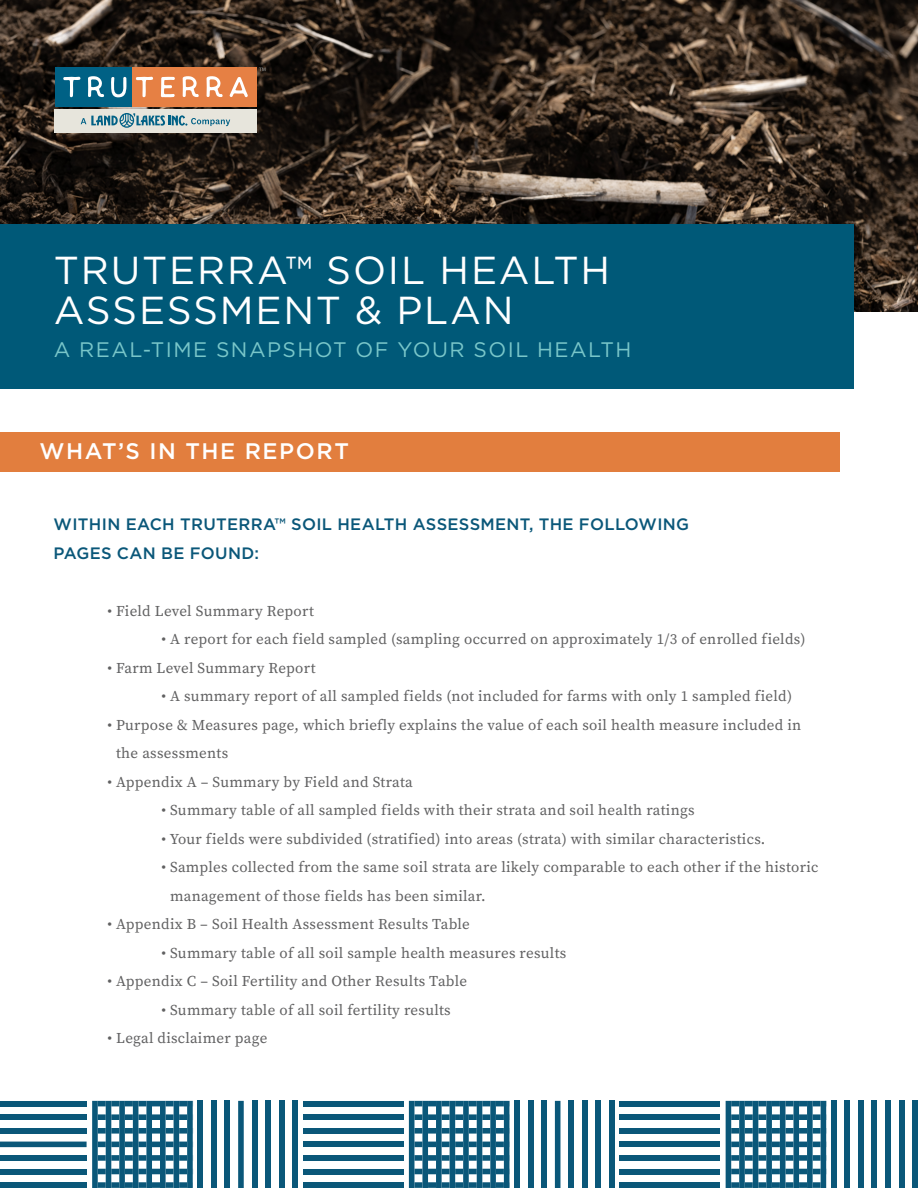
<style>
.page{position:relative;width:918px;height:1188px;background:#fff}
.page>*{position:absolute;margin:0;border:0;box-sizing:border-box;transform-origin:0 0}
.t1{font:39px/40.5px "Gotham Pro";letter-spacing:.045em;color:#fff}
.t2{font:500 22.5px "Gotham Pro";letter-spacing:.07em;color:#fff}
.t3{font:21px "Gotham Pro";letter-spacing:.07em;color:#79c6c9}
.t4{font:500 16.5px/28.5px "Gotham Pro";letter-spacing:.02em;color:#0a5779}
.t5{font:15px/28.5px "Source Serif Pro";letter-spacing:.02em;color:#606061}
</style>
<div class="page">
<img style="left:0;top:0;width:918px;height:311px">
<div style="left:55px;top:109px;width:202px;height:24px;background:#e7e5dc"></div>
<svg style="left:259px;top:68px;width:7px;height:3px"></svg>
<div style="left:55px;top:67px;width:77px;height:40px;background:#006185"></div>
<div style="left:132px;top:67px;width:125px;height:40px;background:#e68044"></div>
<svg style="left:63px;top:76px;width:18px;height:22px"></svg>
<svg style="left:88px;top:76px;width:16px;height:21px"></svg>
<svg style="left:111px;top:76px;width:16px;height:21px"></svg>
<svg style="left:135px;top:76px;width:18px;height:22px"></svg>
<svg style="left:161px;top:77px;width:14px;height:20px"></svg>
<svg style="left:183px;top:76px;width:16px;height:21px"></svg>
<svg style="left:206px;top:76px;width:17px;height:21px"></svg>
<svg style="left:229px;top:77px;width:19px;height:21px"></svg>
<svg style="left:81px;top:113px;width:149px;height:15px"></svg>
<div style="left:0;top:224px;width:853px;height:165px;background:#005978"></div>
<div style="left:0;top:1182px;width:87px;height:6px;background:#0a5779"></div>
<div style="left:0;top:1169px;width:87px;height:5px;background:#0a5779"></div>
<div style="left:0;top:1155px;width:87px;height:6px;background:#0a5779"></div>
<div style="left:0;top:1142px;width:87px;height:5px;background:#0a5779"></div>
<div style="left:0;top:1128px;width:87px;height:6px;background:#0a5779"></div>
<div style="left:0;top:1114px;width:87px;height:6px;background:#0a5779"></div>
<div style="left:0;top:1101px;width:87px;height:5px;background:#0a5779"></div>
<div style="left:292px;top:1101px;width:6px;height:87px;background:#0a5779"></div>
<div style="left:279px;top:1101px;width:5px;height:87px;background:#0a5779"></div>
<div style="left:265px;top:1101px;width:6px;height:87px;background:#0a5779"></div>
<div style="left:252px;top:1101px;width:5px;height:87px;background:#0a5779"></div>
<div style="left:238px;top:1101px;width:6px;height:87px;background:#0a5779"></div>
<div style="left:225px;top:1101px;width:5px;height:87px;background:#0a5779"></div>
<div style="left:211px;top:1101px;width:6px;height:87px;background:#0a5779"></div>
<div style="left:197px;top:1101px;width:6px;height:87px;background:#0a5779"></div>
<svg style="left:92px;top:1101px;width:101px;height:87px"></svg>
<div style="left:303px;top:1182px;width:100px;height:6px;background:#0a5779"></div>
<div style="left:303px;top:1169px;width:100px;height:5px;background:#0a5779"></div>
<div style="left:303px;top:1155px;width:100px;height:6px;background:#0a5779"></div>
<div style="left:303px;top:1142px;width:100px;height:5px;background:#0a5779"></div>
<div style="left:303px;top:1128px;width:100px;height:6px;background:#0a5779"></div>
<div style="left:303px;top:1114px;width:100px;height:6px;background:#0a5779"></div>
<div style="left:303px;top:1101px;width:100px;height:5px;background:#0a5779"></div>
<div style="left:609px;top:1101px;width:6px;height:87px;background:#0a5779"></div>
<div style="left:596px;top:1101px;width:5px;height:87px;background:#0a5779"></div>
<div style="left:582px;top:1101px;width:6px;height:87px;background:#0a5779"></div>
<div style="left:568px;top:1101px;width:6px;height:87px;background:#0a5779"></div>
<div style="left:555px;top:1101px;width:5px;height:87px;background:#0a5779"></div>
<div style="left:541px;top:1101px;width:6px;height:87px;background:#0a5779"></div>
<div style="left:528px;top:1101px;width:5px;height:87px;background:#0a5779"></div>
<div style="left:514px;top:1101px;width:6px;height:87px;background:#0a5779"></div>
<svg style="left:409px;top:1101px;width:100px;height:87px"></svg>
<div style="left:619px;top:1182px;width:101px;height:6px;background:#0a5779"></div>
<div style="left:619px;top:1169px;width:101px;height:5px;background:#0a5779"></div>
<div style="left:619px;top:1155px;width:101px;height:6px;background:#0a5779"></div>
<div style="left:619px;top:1142px;width:101px;height:5px;background:#0a5779"></div>
<div style="left:619px;top:1128px;width:101px;height:6px;background:#0a5779"></div>
<div style="left:619px;top:1114px;width:101px;height:6px;background:#0a5779"></div>
<div style="left:619px;top:1101px;width:101px;height:5px;background:#0a5779"></div>
<div style="left:912px;top:1101px;width:6px;height:87px;background:#0a5779"></div>
<div style="left:899px;top:1101px;width:5px;height:87px;background:#0a5779"></div>
<div style="left:885px;top:1101px;width:6px;height:87px;background:#0a5779"></div>
<div style="left:872px;top:1101px;width:5px;height:87px;background:#0a5779"></div>
<div style="left:858px;top:1101px;width:6px;height:87px;background:#0a5779"></div>
<div style="left:844px;top:1101px;width:6px;height:87px;background:#0a5779"></div>
<div style="left:831px;top:1101px;width:6px;height:87px;background:#0a5779"></div>
<svg style="left:726px;top:1101px;width:100px;height:87px"></svg>
<div style="left:0;top:432px;width:839px;height:40px;background:#e27e3e"></div>
<h1 class="t1" style="left:54px;top:249px;width:558px">TRUTERRA™ SOIL HEALTH<br>ASSESSMENT &amp; PLAN</h1>
<h3 class="t3" style="left:54px;top:338px;width:579px">A REAL-TIME SNAPSHOT OF YOUR SOIL HEALTH</h3>
<h2 class="t2" style="left:40px;top:439px;width:311px">WHAT’S IN THE REPORT</h2>
<p class="t4" style="left:54px;top:510px;width:637px">WITHIN EACH TRUTERRA™ SOIL HEALTH ASSESSMENT, THE FOLLOWING<br>PAGES CAN BE FOUND:</p>
<p class="t5" style="left:107px;top:597px;width:208px">• Field Level Summary Report</p>
<p class="t5" style="left:161px;top:625px;width:646px">• A report for each field sampled (sampling occurred on approximately 1/3 of enrolled fields)</p>
<p class="t5" style="left:107px;top:654px;width:210px">• Farm Level Summary Report</p>
<p class="t5" style="left:161px;top:682px;width:632px">• A summary report of all sampled fields (not included for farms with only 1 sampled field)</p>
<p class="t5" style="left:116px;top:711px;width:687px;text-indent:-9px">• Purpose &amp; Measures page, which briefly explains the value of each soil health measure included in the assessments</p>
<p class="t5" style="left:107px;top:768px;width:307px">• Appendix A – Summary by Field and Strata</p>
<p class="t5" style="left:161px;top:796px;width:535px">• Summary table of all sampled fields with their strata and soil health ratings</p>
<p class="t5" style="left:161px;top:825px;width:605px">• Your fields were subdivided (stratified) into areas (strata) with similar characteristics.</p>
<p class="t5" style="left:170px;top:853px;width:650px;text-indent:-9px">• Samples collected from the same soil strata are likely comparable to each other if the historic management of those fields has been similar.</p>
<p class="t5" style="left:107px;top:910px;width:364px">• Appendix B – Soil Health Assessment Results Table</p>
<p class="t5" style="left:161px;top:939px;width:406px">• Summary table of all soil sample health measures results</p>
<p class="t5" style="left:107px;top:967px;width:361px">• Appendix C – Soil Fertility and Other Results Table</p>
<p class="t5" style="left:161px;top:996px;width:291px">• Summary table of all soil fertility results</p>
<p class="t5" style="left:107px;top:1024px;width:161px">• Legal disclaimer page</p>
</div>
